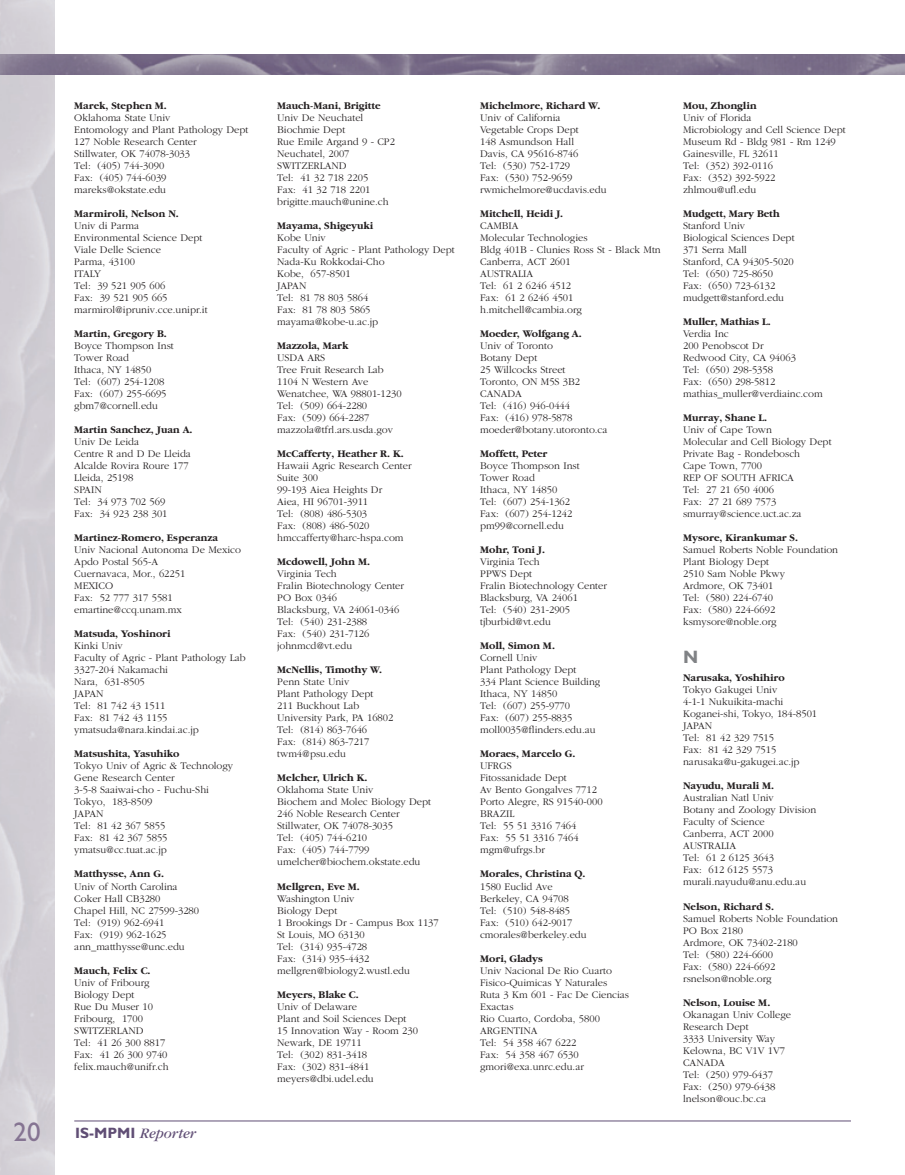
<style>
.page{position:relative;width:905px;height:1175px;background:#fff}
.page>*{position:absolute;margin:0;border:0;box-sizing:border-box;transform-origin:0 0}
.t1{font:27px "Gill Sans";color:#857492}
.t2{font:700 18px "Gill Sans";color:#808285}
.t3{font:italic 15px "Garamond";color:#604e75}
.t4{font:300 10.5px/12px "Garamond";color:#231f20}
.t5{font:700 10.5px "Garamond";color:#231f20}
.s1{font-family:"Gill Sans";font-weight:700;font-style:normal}
</style>
<div class="page">
<img style="left:0;top:0;width:54px;height:1174px">
<img style="left:0;top:54px;width:904px;height:20px">
<hr style="left:74px;top:1120px;width:776px;height:1px;background:#604e75">
<svg style="left:904px;top:54px;width:1px;height:20px"></svg>
<p class="t5" style="left:74px;top:100px;width:94px">Marek, Stephen M.</p>
<p class="t4" style="left:74px;top:112px;width:176px">Oklahoma State Univ<br>Entomology and Plant Pathology Dept<br>127 Noble Research Center<br>Stillwater, OK 74078-3033<br>Tel: (405) 744-3090<br>Fax: (405) 744-6039 mareks@okstate.edu</p>
<p class="t5" style="left:74px;top:208px;width:106px">Marmiroli, Nelson N.</p>
<p class="t4" style="left:74px;top:220px;width:135px">Univ di Parma<br>Environmental Science Dept<br>Viale Delle Science<br>Parma, 43100<br>ITALY<br>Tel: 39 521 905 606<br>Fax: 39 521 905 665 marmirol@ipruniv.cce.unipr.it</p>
<p class="t5" style="left:74px;top:328px;width:94px">Martin, Gregory B.</p>
<p class="t4" style="left:74px;top:340px;width:101px">Boyce Thompson Inst<br>Tower Road<br>Ithaca, NY 14850<br>Tel: (607) 254-1208<br>Fax: (607) 255-6695 gbm7@cornell.edu</p>
<p class="t5" style="left:74px;top:424px;width:120px">Martin Sanchez, Juan A.</p>
<p class="t4" style="left:74px;top:436px;width:118px">Univ De Leida<br>Centre R and D De Lleida<br>Alcalde Rovira Roure 177<br>Lleida, 25198<br>SPAIN<br>Tel: 34 973 702 569<br>Fax: 34 923 238 301</p>
<p class="t5" style="left:74px;top:532px;width:145px">Martinez-Romero, Esperanza</p>
<p class="t4" style="left:74px;top:544px;width:168px">Univ Nacional Autonoma De Mexico<br>Apdo Postal 565-A<br>Cuernavaca, Mor., 62251<br>MEXICO<br>Fax: 52 777 317 5581 emartine@ccq.unam.mx</p>
<p class="t5" style="left:74px;top:628px;width:98px">Matsuda, Yoshinori</p>
<p class="t4" style="left:74px;top:640px;width:173px">Kinki Univ<br>Faculty of Agric - Plant Pathology Lab<br>3327-204 Nakamachi<br>Nara, 631-8505<br>JAPAN<br>Tel: 81 742 43 1511<br>Fax: 81 742 43 1155 ymatsuda@nara.kindai.ac.jp</p>
<p class="t5" style="left:74px;top:748px;width:107px">Matsushita, Yasuhiko</p>
<p class="t4" style="left:74px;top:760px;width:160px">Tokyo Univ of Agric &amp; Technology<br>Gene Research Center<br>3-5-8 Saaiwai-cho - Fuchu-Shi<br>Tokyo, 183-8509<br>JAPAN<br>Tel: 81 42 367 5855<br>Fax: 81 42 367 5855 ymatsu@cc.tuat.ac.jp</p>
<p class="t5" style="left:74px;top:868px;width:91px">Matthysse, Ann G.</p>
<p class="t4" style="left:74px;top:880px;width:126px">Univ of North Carolina<br>Coker Hall CB3280<br>Chapel Hill, NC 27599-3280<br>Tel: (919) 962-6941<br>Fax: (919) 962-1625 ann_matthysse@unc.edu</p>
<p class="t5" style="left:74px;top:964px;width:78px">Mauch, Felix C.</p>
<p class="t4" style="left:74px;top:976px;width:96px">Univ of Fribourg<br>Biology Dept<br>Rue Du Muser 10<br>Fribourg, 1700<br>SWITZERLAND<br>Tel: 41 26 300 8817<br>Fax: 41 26 300 9740 felix.mauch@unifr.ch</p>
<h1 class="t1" style="left:14px;top:1116px;width:28px">20</h1>
<h3 class="t3" style="left:75px;top:1125px;width:123px"><span class="s1">IS-MPMI</span> Reporter</h3>
<p class="t5" style="left:277px;top:100px;width:105px">Mauch-Mani, Brigitte</p>
<p class="t4" style="left:277px;top:112px;width:119px">Univ De Neuchatel<br>Biochmie Dept<br>Rue Emile Argand 9 - CP2<br>Neuchatel, 2007<br>SWITZERLAND<br>Tel: 41 32 718 2205<br>Fax: 41 32 718 2201 brigitte.mauch@unine.ch</p>
<p class="t5" style="left:277px;top:220px;width:97px">Mayama, Shigeyuki</p>
<p class="t4" style="left:277px;top:232px;width:179px">Kobe Univ<br>Faculty of Agric - Plant Pathology Dept<br>Nada-Ku Rokkodai-Cho<br>Kobe, 657-8501<br>JAPAN<br>Tel: 81 78 803 5864<br>Fax: 81 78 803 5865 mayama@kobe-u.ac.jp</p>
<p class="t5" style="left:277px;top:340px;width:73px">Mazzola, Mark</p>
<p class="t4" style="left:277px;top:352px;width:126px">USDA ARS<br>Tree Fruit Research Lab<br>1104 N Western Ave<br>Wenatchee, WA 98801-1230<br>Tel: (509) 664-2280<br>Fax: (509) 664-2287 mazzola@tfrl.ars.usda.gov</p>
<p class="t5" style="left:277px;top:448px;width:128px">McCafferty, Heather R. K.</p>
<p class="t4" style="left:277px;top:460px;width:136px">Hawaii Agric Research Center<br>Suite 300<br>99-193 Aiea Heights Dr<br>Aiea, HI 96701-3911<br>Tel: (808) 486-5303<br>Fax: (808) 486-5020 hmccafferty@harc-hspa.com</p>
<p class="t5" style="left:277px;top:556px;width:94px">Mcdowell, John M.</p>
<p class="t4" style="left:277px;top:568px;width:128px">Virginia Tech<br>Fralin Biotechnology Center<br>PO Box 0346<br>Blacksburg, VA 24061-0346<br>Tel: (540) 231-2388<br>Fax: (540) 231-7126 johnmcd@vt.edu</p>
<p class="t5" style="left:277px;top:664px;width:106px">McNellis, Timothy W.</p>
<p class="t4" style="left:277px;top:676px;width:118px">Penn State Univ<br>Plant Pathology Dept<br>211 Buckhout Lab<br>University Park, PA 16802<br>Tel: (814) 863-7646<br>Fax: (814) 863-7217 twm4@psu.edu</p>
<p class="t5" style="left:277px;top:772px;width:92px">Melcher, Ulrich K.</p>
<p class="t4" style="left:277px;top:784px;width:155px">Oklahoma State Univ<br>Biochem and Molec Biology Dept<br>246 Noble Research Center<br>Stillwater, OK 74078-3035<br>Tel: (405) 744-6210<br>Fax: (405) 744-7799 umelcher@biochem.okstate.edu</p>
<p class="t5" style="left:277px;top:880px;width:84px">Mellgren, Eve M.</p>
<p class="t4" style="left:277px;top:892px;width:163px">Washington Univ<br>Biology Dept<br>1 Brookings Dr - Campus Box 1137<br>St Louis, MO 63130<br>Tel: (314) 935-4728<br>Fax: (314) 935-4432 mellgren@biology2.wustl.edu</p>
<p class="t5" style="left:277px;top:988px;width:83px">Meyers, Blake C.</p>
<p class="t4" style="left:277px;top:1000px;width:142px">Univ of Delaware<br>Plant and Soil Sciences Dept<br>15 Innovation Way - Room 230<br>Newark, DE 19711<br>Tel: (302) 831-3418<br>Fax: (302) 831-4841 meyers@dbi.udel.edu</p>
<p class="t5" style="left:480px;top:100px;width:122px">Michelmore, Richard W.</p>
<p class="t4" style="left:480px;top:112px;width:128px">Univ of California<br>Vegetable Crops Dept<br>148 Asmundson Hall<br>Davis, CA 95616-8746<br>Tel: (530) 752-1729<br>Fax: (530) 752-9659 rwmichelmore@ucdavis.edu</p>
<p class="t5" style="left:480px;top:208px;width:84px">Mitchell, Heidi J.</p>
<p class="t4" style="left:480px;top:220px;width:182px">CAMBIA<br>Molecular Technologies<br>Bldg 401B - Clunies Ross St - Black Mtn<br>Canberra, ACT 2601<br>AUSTRALIA<br>Tel: 61 2 6246 4512<br>Fax: 61 2 6246 4501 h.mitchell@cambia.org</p>
<p class="t5" style="left:480px;top:328px;width:103px">Moeder, Wolfgang A.</p>
<p class="t4" style="left:480px;top:340px;width:129px">Univ of Toronto<br>Botany Dept<br>25 Willcocks Street<br>Toronto, ON M5S 3B2<br>CANADA<br>Tel: (416) 946-0444<br>Fax: (416) 978-5878 moeder@botany.utoronto.ca</p>
<p class="t5" style="left:480px;top:448px;width:69px">Moffett, Peter</p>
<p class="t4" style="left:480px;top:460px;width:101px">Boyce Thompson Inst<br>Tower Road<br>Ithaca, NY 14850<br>Tel: (607) 254-1362<br>Fax: (607) 254-1242 pm99@cornell.edu</p>
<p class="t5" style="left:480px;top:544px;width:66px">Mohr, Toni J.</p>
<p class="t4" style="left:480px;top:556px;width:128px">Virginia Tech<br>PPWS Dept<br>Fralin Biotechnology Center<br>Blacksburg, VA 24061<br>Tel: (540) 231-2905 tjburbid@vt.edu</p>
<p class="t5" style="left:480px;top:640px;width:76px">Moll, Simon M.</p>
<p class="t4" style="left:480px;top:652px;width:122px">Cornell Univ<br>Plant Pathology Dept<br>334 Plant Science Building<br>Ithaca, NY 14850<br>Tel: (607) 255-9770<br>Fax: (607) 255-8835 moll0035@flinders.edu.au</p>
<p class="t5" style="left:480px;top:748px;width:97px">Moraes, Marcelo G.</p>
<p class="t4" style="left:480px;top:760px;width:124px">UFRGS<br>Fitossanidade Dept<br>Av Bento Gongalves 7712<br>Porto Alegre, RS 91540-000<br>BRAZIL<br>Tel: 55 51 3316 7464<br>Fax: 55 51 3316 7464 mgm@ufrgs.br</p>
<p class="t5" style="left:480px;top:868px;width:107px">Morales, Christina Q.</p>
<p class="t4" style="left:480px;top:880px;width:108px">1580 Euclid Ave<br>Berkeley, CA 94708<br>Tel: (510) 548-8485<br>Fax: (510) 642-9017 cmorales@berkeley.edu</p>
<p class="t5" style="left:480px;top:952px;width:64px">Mori, Gladys</p>
<p class="t4" style="left:480px;top:964px;width:150px">Univ Nacional De Rio Cuarto<br>Fisico-Quimicas Y Naturales<br>Ruta 3 Km 601 - Fac De Ciencias<br>Exactas<br>Rio Cuarto, Cordoba, 5800<br>ARGENTINA<br>Tel: 54 358 467 6222<br>Fax: 54 358 467 6530 gmori@exa.unrc.edu.ar</p>
<p class="t5" style="left:683px;top:100px;width:75px">Mou, Zhonglin</p>
<p class="t4" style="left:683px;top:112px;width:164px">Univ of Florida<br>Microbiology and Cell Science Dept<br>Museum Rd - Bldg 981 - Rm 1249<br>Gainesville, FL 32611<br>Tel: (352) 392-0116<br>Fax: (352) 392-5922 zhlmou@ufl.edu</p>
<p class="t5" style="left:683px;top:208px;width:98px">Mudgett, Mary Beth</p>
<p class="t4" style="left:683px;top:220px;width:113px">Stanford Univ<br>Biological Sciences Dept<br>371 Serra Mall<br>Stanford, CA 94305-5020<br>Tel: (650) 725-8650<br>Fax: (650) 723-6132 mudgett@stanford.edu</p>
<p class="t5" style="left:683px;top:316px;width:89px">Muller, Mathias L.</p>
<p class="t4" style="left:683px;top:328px;width:141px">Verdia Inc<br>200 Penobscot Dr<br>Redwood City, CA 94063<br>Tel: (650) 298-5358<br>Fax: (650) 298-5812 mathias_muller@verdiainc.com</p>
<p class="t5" style="left:683px;top:412px;width:85px">Murray, Shane L.</p>
<p class="t4" style="left:683px;top:424px;width:150px">Univ of Cape Town<br>Molecular and Cell Biology Dept<br>Private Bag - Rondebosch<br>Cape Town, 7700<br>REP OF SOUTH AFRICA<br>Tel: 27 21 650 4006<br>Fax: 27 21 689 7573 smurray@science.uct.ac.za</p>
<p class="t5" style="left:683px;top:532px;width:116px">Mysore, Kirankumar S.</p>
<p class="t4" style="left:683px;top:544px;width:156px">Samuel Roberts Noble Foundation<br>Plant Biology Dept<br>2510 Sam Noble Pkwy<br>Ardmore, OK 73401<br>Tel: (580) 224-6740<br>Fax: (580) 224-6692 ksmysore@noble.org</p>
<h2 class="t2" style="left:683px;top:646px;width:17px">N</h2>
<p class="t5" style="left:683px;top:672px;width:103px">Narusaka, Yoshihiro</p>
<p class="t4" style="left:683px;top:684px;width:136px">Tokyo Gakugei Univ<br>4-1-1 Nukuikita-machi<br>Koganei-shi, Tokyo, 184-8501<br>JAPAN<br>Tel: 81 42 329 7515<br>Fax: 81 42 329 7515 narusaka@u-gakugei.ac.jp</p>
<p class="t5" style="left:683px;top:780px;width:92px">Nayudu, Murali M.</p>
<p class="t4" style="left:683px;top:792px;width:135px">Australian Natl Univ<br>Botany and Zoology Division<br>Faculty of Science<br>Canberra, ACT 2000<br>AUSTRALIA<br>Tel: 61 2 6125 3643<br>Fax: 612 6125 5573 murali.nayudu@anu.edu.au</p>
<p class="t5" style="left:683px;top:900px;width:92px">Nelson, Richard S.</p>
<p class="t4" style="left:683px;top:912px;width:156px">Samuel Roberts Noble Foundation<br>PO Box 2180<br>Ardmore, OK 73402-2180<br>Tel: (580) 224-6600<br>Fax: (580) 224-6692 rsnelson@noble.org</p>
<p class="t5" style="left:683px;top:996px;width:89px">Nelson, Louise M.</p>
<p class="t4" style="left:683px;top:1008px;width:109px">Okanagan Univ College<br>Research Dept<br>3333 University Way<br>Kelowna, BC V1V 1V7<br>CANADA<br>Tel: (250) 979-6437<br>Fax: (250) 979-6438 lnelson@ouc.bc.ca</p>
</div>
